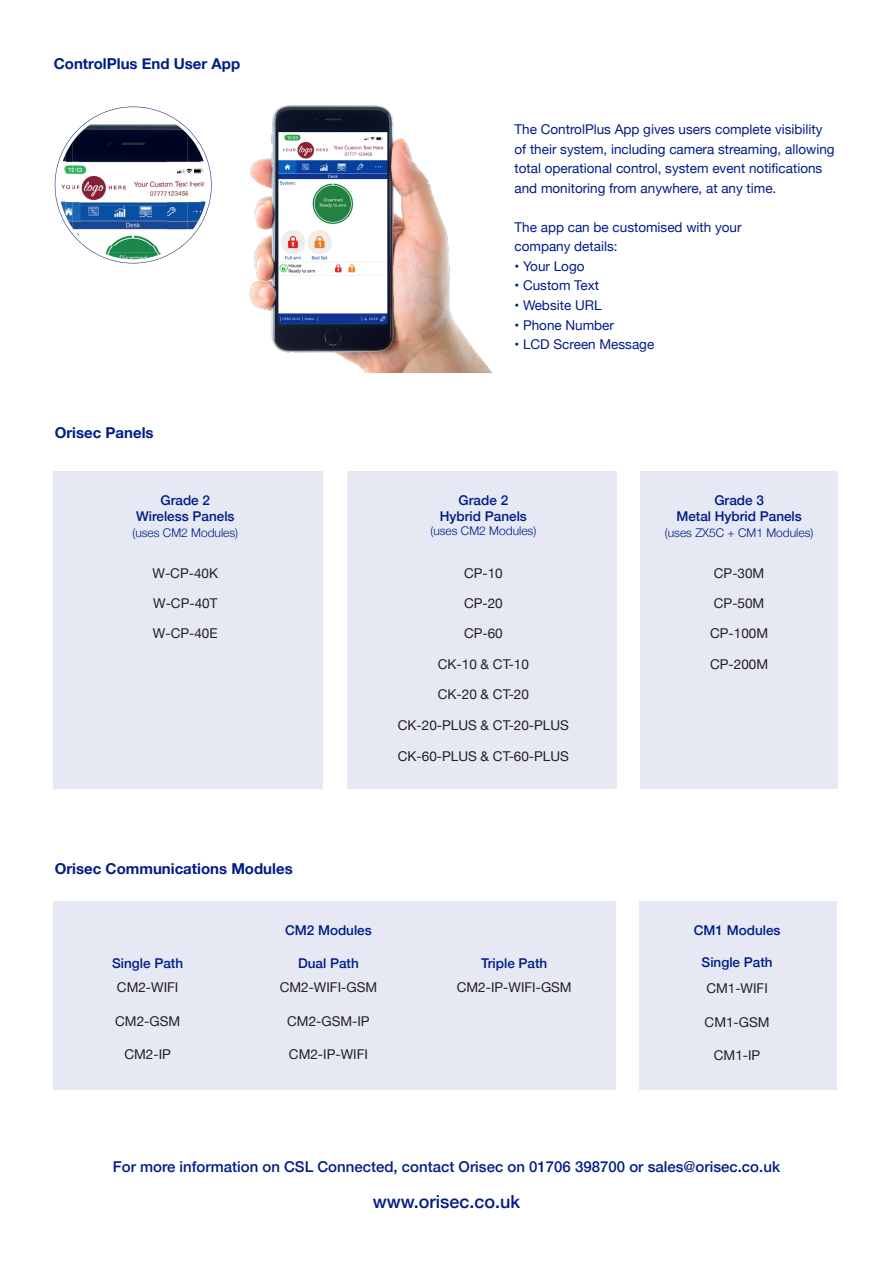
<style>
.page{position:relative;width:893px;height:1263px;background:#fff}
.page>*{position:absolute;margin:0;border:0;box-sizing:border-box;transform-origin:0 0}
.t1{font:500 18px "Helvetica Neue";color:#001c88}
.t2{font:500 15px "Helvetica Neue";color:#001c88}
.t3{font:700 15px "Helvetica Neue";color:#001c88}
.t4{font:13.5px/19.5px "Helvetica Neue";color:#001c88}
.t5{font:13.5px "Helvetica Neue";color:#231f20}
.t6{font:500 13.5px "Helvetica Neue";color:#001c88}
.t7{font:300 12px "Helvetica Neue";color:#001c88}
</style>
<div class="page">
<svg style="left:55px;top:107px;width:157px;height:156px"></svg>
<img style="left:79px;top:124px;width:108px;height:122px">
<img style="left:72px;top:134px;width:7px;height:102px">
<img style="left:187px;top:134px;width:7px;height:102px">
<img style="left:65px;top:142px;width:7px;height:86px">
<img style="left:194px;top:142px;width:7px;height:86px">
<img style="left:59px;top:154px;width:7px;height:62px">
<img style="left:201px;top:154px;width:7px;height:62px">
<img style="left:91px;top:246px;width:85px;height:7px">
<img style="left:102px;top:253px;width:62px;height:6px">
<img style="left:249px;top:105px;width:244px;height:268px">
<div style="left:53px;top:902px;width:563px;height:188px;background:#e6e8f3"></div>
<div style="left:53px;top:472px;width:270px;height:317px;background:#e6e8f3"></div>
<div style="left:347px;top:472px;width:269px;height:317px;background:#e6e8f3"></div>
<div style="left:640px;top:472px;width:197px;height:317px;background:#e6e8f3"></div>
<div style="left:639px;top:901px;width:198px;height:188px;background:#e6e8f3"></div>
<p class="t3" style="left:54px;top:52px;width:188px">ControlPlus End User App</p>
<p class="t3" style="left:55px;top:421px;width:100px">Orisec Panels</p>
<p class="t6" style="left:161px;top:489px;width:51px">Grade 2</p>
<p class="t6" style="left:136px;top:505px;width:100px">Wireless Panels</p>
<p class="t7" style="left:132px;top:523px;width:107px">(uses CM2 Modules)</p>
<p class="t5" style="left:153px;top:564px;width:67px">W-CP-40K</p>
<p class="t5" style="left:153px;top:593px;width:66px">W-CP-40T</p>
<p class="t5" style="left:153px;top:623px;width:66px">W-CP-40E</p>
<p class="t3" style="left:55px;top:857px;width:239px">Orisec Communications Modules</p>
<p class="t4" style="left:514px;top:121px;width:322px">The ControlPlus App gives users complete visibility of their system, including camera streaming, allowing total operational control, system event notifications and monitoring from anywhere, at any time.</p>
<p class="t4" style="left:514px;top:218px;width:229px">The app can be customised with your</p>
<p class="t4" style="left:514px;top:238px;width:105px">company details:</p>
<p class="t4" style="left:514px;top:257px;width:71px">• Your Logo</p>
<p class="t4" style="left:514px;top:277px;width:86px">• Custom Text</p>
<p class="t4" style="left:514px;top:296px;width:88px">• Website URL</p>
<p class="t4" style="left:514px;top:316px;width:101px">• Phone Number</p>
<p class="t4" style="left:514px;top:335px;width:141px">• LCD Screen Message</p>
<p class="t6" style="left:459px;top:489px;width:51px">Grade 2</p>
<p class="t6" style="left:440px;top:505px;width:89px">Hybrid Panels</p>
<p class="t7" style="left:431px;top:521px;width:107px">(uses CM2 Modules)</p>
<p class="t5" style="left:464px;top:563px;width:40px">CP-10</p>
<p class="t5" style="left:464px;top:593px;width:40px">CP-20</p>
<p class="t5" style="left:464px;top:623px;width:40px">CP-60</p>
<p class="t5" style="left:438px;top:654px;width:93px">CK-10 &amp; CT-10</p>
<p class="t5" style="left:438px;top:684px;width:93px">CK-20 &amp; CT-20</p>
<p class="t5" style="left:398px;top:715px;width:173px">CK-20-PLUS &amp; CT-20-PLUS</p>
<p class="t5" style="left:398px;top:746px;width:173px">CK-60-PLUS &amp; CT-60-PLUS</p>
<p class="t6" style="left:714px;top:489px;width:51px">Grade 3</p>
<p class="t6" style="left:676px;top:505px;width:127px">Metal Hybrid Panels</p>
<p class="t7" style="left:665px;top:523px;width:150px">(uses ZX5C + CM1 Modules)</p>
<p class="t5" style="left:714px;top:563px;width:52px">CP-30M</p>
<p class="t5" style="left:714px;top:593px;width:52px">CP-50M</p>
<p class="t5" style="left:710px;top:623px;width:60px">CP-100M</p>
<p class="t5" style="left:710px;top:654px;width:60px">CP-200M</p>
<p class="t6" style="left:112px;top:952px;width:73px">Single Path</p>
<p class="t6" style="left:285px;top:919px;width:88px">CM2 Modules</p>
<p class="t6" style="left:298px;top:952px;width:62px">Dual Path</p>
<p class="t6" style="left:481px;top:952px;width:68px">Triple Path</p>
<p class="t5" style="left:117px;top:978px;width:63px">CM2-WIFI</p>
<p class="t5" style="left:280px;top:978px;width:99px">CM2-WIFI-GSM</p>
<p class="t5" style="left:457px;top:978px;width:117px">CM2-IP-WIFI-GSM</p>
<p class="t5" style="left:115px;top:1011px;width:67px">CM2-GSM</p>
<p class="t5" style="left:287px;top:1011px;width:84px">CM2-GSM-IP</p>
<p class="t5" style="left:124px;top:1044px;width:48px">CM2-IP</p>
<p class="t5" style="left:289px;top:1044px;width:81px">CM2-IP-WIFI</p>
<p class="t6" style="left:694px;top:919px;width:88px">CM1 Modules</p>
<p class="t6" style="left:702px;top:951px;width:73px">Single Path</p>
<p class="t5" style="left:706px;top:979px;width:63px">CM1-WIFI</p>
<p class="t5" style="left:705px;top:1013px;width:67px">CM1-GSM</p>
<p class="t5" style="left:714px;top:1045px;width:48px">CM1-IP</p>
<p class="t2" style="left:113px;top:1155px;width:669px">For more information on CSL Connected, contact Orisec on 01706 398700 or sales@orisec.co.uk</p>
<p class="t1" style="left:373px;top:1187px;width:149px">www.orisec.co.uk</p>
</div>
